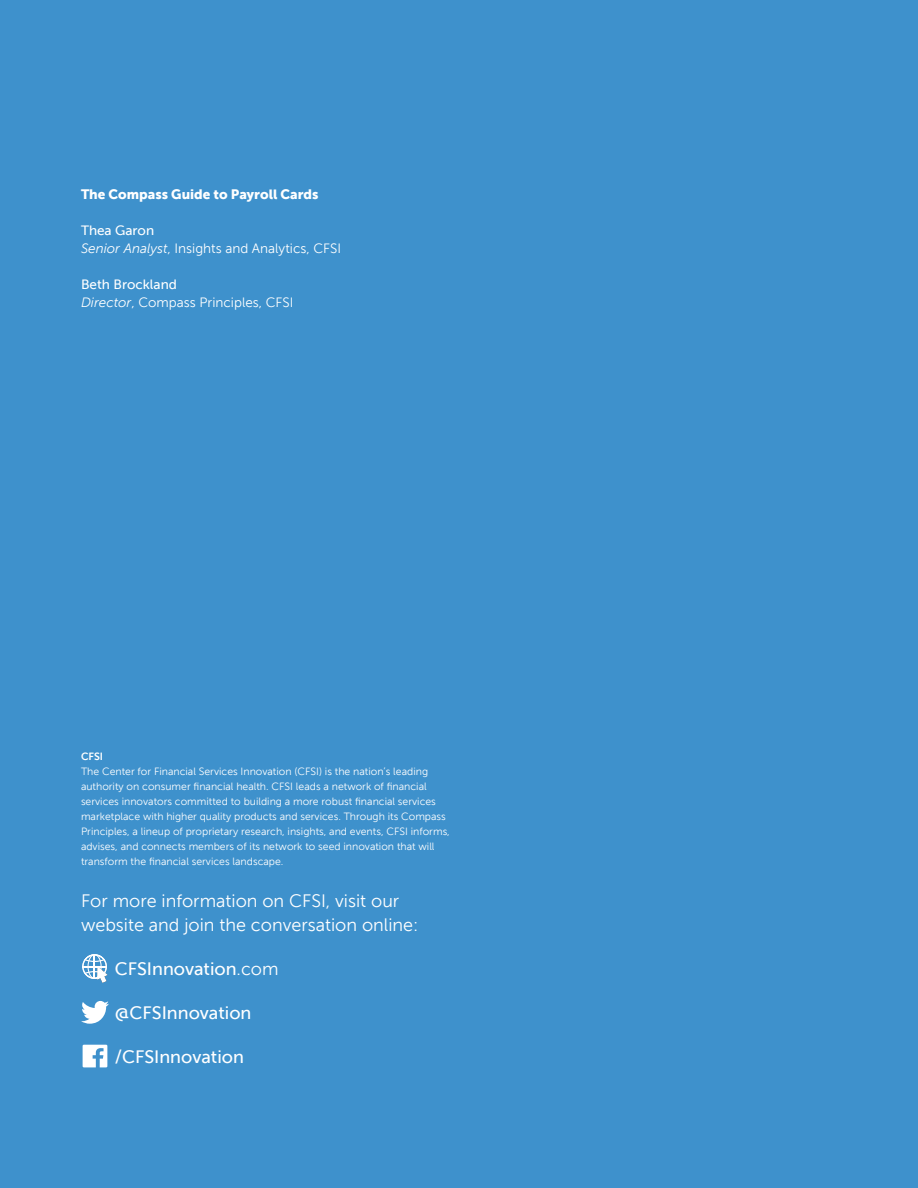
<style>
.page{position:relative;width:918px;height:1188px;background:#3e91cc}
.page>*{position:absolute;margin:0;border:0;box-sizing:border-box;transform-origin:0 0}
.t1{font:18px/24px "Museo Sans 300";color:#fff}
.t2{font:18px "Museo Sans 500";color:#fff}
.t3{font:13.5px "Museo Sans 300";color:#fff}
.t4{font:13.5px "Museo Sans 900";color:#fff}
.t5{font:13.5px "Museo Sans 500";color:#fff}
.t6{font:10.5px/15px "Museo Sans 300";color:#fff}
.t7{font:10.5px "Museo Sans 700";color:#fff}
.s1{font-style:italic}
.s2{font-family:"Museo Sans 300"}
</style>
<div class="page">
<svg style="left:81px;top:1001px;width:28px;height:23px"></svg>
<svg style="left:82px;top:954px;width:26px;height:29px"></svg>
<svg style="left:83px;top:1045px;width:24px;height:22px"></svg>
<p class="t4" style="left:81px;top:186px;width:239px">The Compass Guide to Payroll Cards</p>
<p class="t5" style="left:81px;top:223px;width:75px">Thea Garon</p>
<p class="t3" style="left:81px;top:241px;width:262px"><span class="s1">Senior Analyst</span>, Insights and Analytics, CFSI</p>
<p class="t5" style="left:81px;top:277px;width:97px">Beth Brockland</p>
<p class="t3" style="left:81px;top:295px;width:214px"><span class="s1">Director</span>, Compass Principles, CFSI</p>
<p class="t7" style="left:81px;top:750px;width:24px">CFSI</p>
<p class="t6" style="left:81px;top:764px;width:370px">The Center for Financial Services Innovation (CFSI) is the nation’s leading authority on consumer financial health. CFSI leads a network of financial services innovators committed to building a more robust financial services marketplace with higher quality products and services. Through its Compass Principles, a lineup of proprietary research, insights, and events, CFSI informs, advises, and connects members of its network to seed innovation that will transform the financial services landscape.</p>
<h1 class="t1" style="left:81px;top:889px;width:339px">For more information on CFSI, visit our website and join the conversation online:</h1>
<h1 class="t2" style="left:115px;top:959px;width:165px">CFSInnovation<span class="s2">.com</span></h1>
<h1 class="t2" style="left:115px;top:1003px;width:138px">@CFSInnovation</h1>
<h1 class="t2" style="left:115px;top:1047px;width:131px">/CFSInnovation</h1>
</div>
